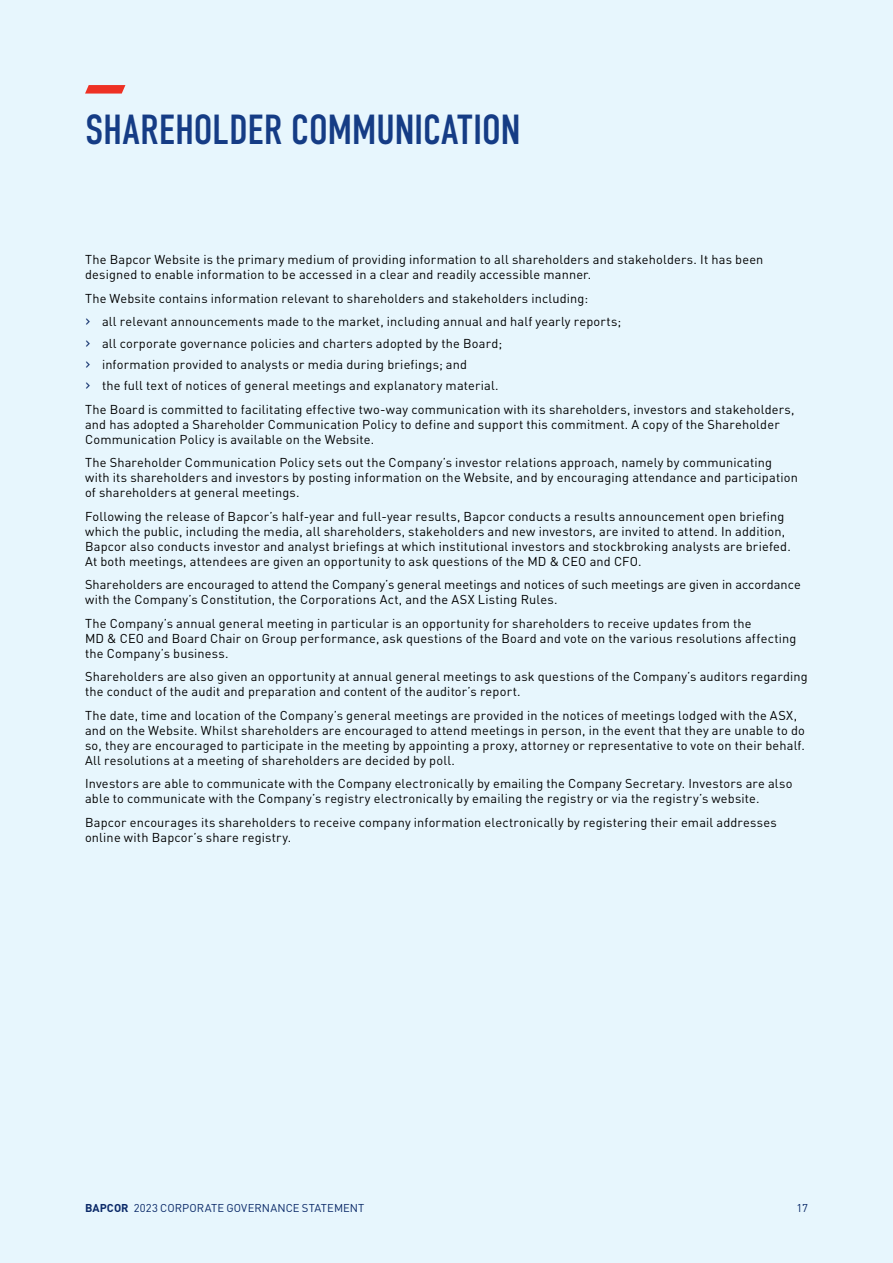
<style>
.page{position:relative;width:893px;height:1263px;background:#e7f6fd}
.page>*{position:absolute;margin:0;border:0;box-sizing:border-box;transform-origin:0 0}
.t1{font:42px "DIN Condensed";letter-spacing:-.015em;color:#153c85}
.t2{font:12.75px/15px "DIN";letter-spacing:.015em;color:#000}
.t3{font:11.25px "DIN";letter-spacing:.005em;color:#0a2968}
.s1{font-size:16.5px;color:#0a2968}
.s2{font-weight:700}
</style>
<div class="page">
<svg style="left:85px;top:85px;width:40px;height:9px"></svg>
<h1 class="t1" style="left:85px;top:106px;width:437px">SHAREHOLDER COMMUNICATION</h1>
<p class="t2" style="left:85px;top:252px;width:680px">The Bapcor Website is the primary medium of providing information to all shareholders and stakeholders. It has been designed to enable information to be accessed in a clear and readily accessible manner.</p>
<p class="t2" style="left:85px;top:286px;width:538px;line-height:23.5px">The Website contains information relevant to shareholders and stakeholders including:<br><span class="s1">›</span> all relevant announcements made to the market, including annual and half yearly reports;</p>
<p class="t2" style="left:85px;top:332px;width:419px;line-height:21.5px"><span class="s1">›</span> all corporate governance policies and charters adopted by the Board; <span class="s1">›</span> information provided to analysts or media during briefings; and<br><span class="s1">›</span> the full text of notices of general meetings and explanatory material.</p>
<p class="t2" style="left:85px;top:401px;width:711px">The Board is committed to facilitating effective two‑way communication with its shareholders, investors and stakeholders, and has adopted a Shareholder Communication Policy to define and support this commitment. A copy of the Shareholder<br>Communication Policy is available on the Website.</p>
<p class="t2" style="left:85px;top:455px;width:714px">The Shareholder Communication Policy sets out the Company’s investor relations approach, namely by communicating with its shareholders and investors by posting information on the Website, and by encouraging attendance and participation of shareholders at general meetings.</p>
<p class="t2" style="left:85px;top:508px;width:707px">Following the release of Bapcor’s half‑year and full‑year results, Bapcor conducts a results announcement open briefing which the public, including the media, all shareholders, stakeholders and new investors, are invited to attend. In addition, Bapcor also conducts investor and analyst briefings at which institutional investors and stockbroking analysts are briefed.<br>At both meetings, attendees are given an opportunity to ask questions of the MD &amp; CEO and CFO.</p>
<p class="t2" style="left:85px;top:577px;width:717px">Shareholders are encouraged to attend the Company’s general meetings and notices of such meetings are given in accordance with the Company’s Constitution, the Corporations Act, and the ASX Listing Rules.</p>
<p class="t2" style="left:85px;top:615px;width:713px">The Company’s annual general meeting in particular is an opportunity for shareholders to receive updates from the<br>MD &amp; CEO and Board Chair on Group performance, ask questions of the Board and vote on the various resolutions affecting the Company’s business.</p>
<p class="t2" style="left:85px;top:669px;width:724px">Shareholders are also given an opportunity at annual general meetings to ask questions of the Company’s auditors regarding the conduct of the audit and preparation and content of the auditor’s report.</p>
<p class="t2" style="left:85px;top:707px;width:721px">The date, time and location of the Company’s general meetings are provided in the notices of meetings lodged with the ASX, and on the Website. Whilst shareholders are encouraged to attend meetings in person, in the event that they are unable to do so, they are encouraged to participate in the meeting by appointing a proxy, attorney or representative to vote on their behalf.<br>All resolutions at a meeting of shareholders are decided by poll.</p>
<p class="t2" style="left:85px;top:776px;width:709px">Investors are able to communicate with the Company electronically by emailing the Company Secretary. Investors are also able to communicate with the Company’s registry electronically by emailing the registry or via the registry’s website.</p>
<p class="t2" style="left:85px;top:814px;width:693px">Bapcor encourages its shareholders to receive company information electronically by registering their email addresses online with Bapcor’s share registry.</p>
<p class="t3" style="left:85px;top:1201px;width:281px"><span class="s2">BAPCOR</span> 2023 CORPORATE GOVERNANCE STATEMENT</p>
<p class="t3" style="left:796px;top:1201px;width:13px">17</p>
</div>
